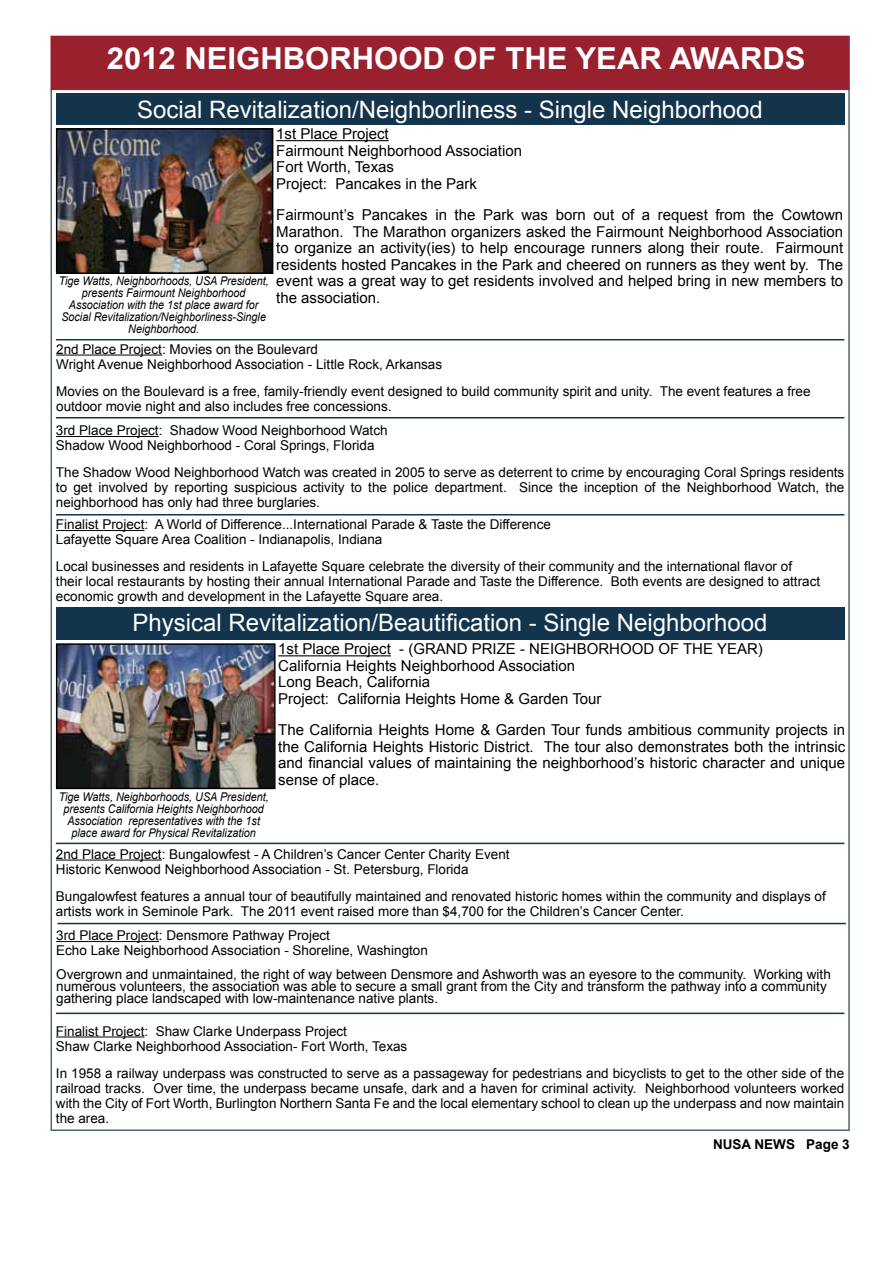
<style>
.page{position:relative;width:893px;height:1263px;background:#fff}
.page>*{position:absolute;margin:0;border:0;box-sizing:border-box;transform-origin:0 0}
.t1{font:700 30.3px "Arial";color:#fff}
.t2{font:24px "Arial";color:#fff}
.t3{font:15px/16.5px "Arial";color:#000}
.t4{font:13.5px/15px "Arial";color:#000}
.t5{font:700 13.5px "Arial";color:#000}
.t6{font:italic 12px/12px "Arial";color:#000;text-align:center;scale:.9 1}
</style>
<div class="page">
<div style="left:51px;top:89px;width:799px;height:1042px;background:#fff;border:2px solid #12354d"></div>
<div style="left:51px;top:36px;width:799px;height:54px;background:#99202d;border:2px solid #99202d"></div>
<div style="left:56px;top:93px;width:788px;height:32px;background:#14344c"></div>
<img style="left:59px;top:131px;width:211px;height:140px">
<div style="left:56px;top:128px;width:217px;height:146px;border:2px solid #000"></div>
<hr style="left:276px;top:140px;width:113px;height:1px;background:#000">
<hr style="left:56px;top:355px;width:106px;height:1px;background:#000">
<hr style="left:56px;top:339px;width:788px;height:1px;background:#12354d">
<hr style="left:56px;top:417px;width:788px;height:1px;background:#12354d">
<hr style="left:56px;top:436px;width:103px;height:1px;background:#000">
<hr style="left:56px;top:514px;width:788px;height:1px;background:#12354d">
<hr style="left:56px;top:530px;width:88px;height:1px;background:#000">
<div style="left:56px;top:607px;width:788px;height:33px;background:#12354d"></div>
<img style="left:59px;top:646px;width:214px;height:140px">
<div style="left:56px;top:643px;width:220px;height:146px;border:2px solid #000"></div>
<hr style="left:278px;top:655px;width:113px;height:1px;background:#000">
<hr style="left:56px;top:843px;width:788px;height:1px;background:#12354d">
<hr style="left:56px;top:859px;width:106px;height:1px;background:#000">
<hr style="left:57px;top:923px;width:789px;height:1px;background:#12354d">
<hr style="left:56px;top:1036px;width:88px;height:1px;background:#000">
<hr style="left:56px;top:1012px;width:788px;height:2px;background:#12354d">
<hr style="left:56px;top:941px;width:103px;height:1px;background:#000">
<h1 class="t1" style="left:107px;top:38px;width:700px">2012 NEIGHBORHOOD OF THE YEAR AWARDS</h1>
<h2 class="t2" style="left:137px;top:94px;width:627px">Social Revitalization/Neighborliness - Single Neighborhood</h2>
<p class="t6" style="left:59px;top:275px;width:235px">Tige Watts, Neighborhoods, USA President, presents Fairmount Neighborhood Association with the 1st place award for Social Revitalization/Neighborliness-Single Neighborhood.</p>
<p class="t3" style="left:276px;top:126px;width:247px">1st Place Project<br>Fairmount Neighborhood Association<br>Fort Worth, Texas<br>Project: Pancakes in the Park</p>
<p class="t3" style="left:276px;top:207px;width:568px;text-align:justify">Fairmount’s Pancakes in the Park was born out of a request from the Cowtown Marathon. The Marathon organizers asked the Fairmount Neighborhood Association to organize an activity(ies) to help encourage runners along their route. Fairmount residents hosted Pancakes in the Park and cheered on runners as they went by. The event was a great way to get residents involved and helped bring in new members to the association.</p>
<p class="t4" style="left:56px;top:341px;width:387px">2nd Place Project: Movies on the Boulevard<br>Wright Avenue Neighborhood Association - Little Rock, Arkansas</p>
<p class="t4" style="left:56px;top:383px;width:756px">Movies on the Boulevard is a free, family-friendly event designed to build community spirit and unity. The event features a free outdoor movie night and also includes free concessions.</p>
<p class="t4" style="left:56px;top:423px;width:333px">3rd Place Project: Shadow Wood Neighborhood Watch<br>Shadow Wood Neighborhood - Coral Springs, Florida</p>
<p class="t4" style="left:56px;top:465px;width:790px;text-align:justify">The Shadow Wood Neighborhood Watch was created in 2005 to serve as deterrent to crime by encouraging Coral Springs residents to get involved by reporting suspicious activity to the police department. Since the inception of the Neighborhood Watch, the neighborhood has only had three burglaries.</p>
<p class="t4" style="left:56px;top:517px;width:497px">Finalist Project: A World of Difference...International Parade &amp; Taste the Difference<br>Lafayette Square Area Coalition - Indianapolis, Indiana</p>
<p class="t4" style="left:56px;top:559px;width:766px">Local businesses and residents in Lafayette Square celebrate the diversity of their community and the international flavor of their local restaurants by hosting their annual International Parade and Taste the Difference. Both events are designed to attract economic growth and development in the Lafayette Square area.</p>
<h2 class="t2" style="left:133px;top:607px;width:636px">Physical Revitalization/Beautification - Single Neighborhood</h2>
<p class="t6" style="left:59px;top:791px;width:235px">Tige Watts, Neighborhoods, USA President, presents California Heights Neighborhood Association representatives with the 1st place award for Physical Revitalization</p>
<p class="t3" style="left:278px;top:641px;width:486px">1st Place Project - (GRAND PRIZE - NEIGHBORHOOD OF THE YEAR)<br>California Heights Neighborhood Association<br>Long Beach, California<br>Project: California Heights Home &amp; Garden Tour</p>
<p class="t3" style="left:278px;top:722px;width:568px;text-align:justify">The California Heights Home &amp; Garden Tour funds ambitious community projects in the California Heights Historic District. The tour also demonstrates both the intrinsic and financial values of maintaining the neighborhood’s historic character and unique sense of place.</p>
<p class="t4" style="left:56px;top:846px;width:455px">2nd Place Project: Bungalowfest - A Children’s Cancer Center Charity Event<br>Historic Kenwood Neighborhood Association - St. Petersburg, Florida</p>
<p class="t4" style="left:56px;top:888px;width:771px">Bungalowfest features a annual tour of beautifully maintained and renovated historic homes within the community and displays of artists work in Seminole Park. The 2011 event raised more than $4,700 for the Children’s Cancer Center.</p>
<p class="t4" style="left:56px;top:928px;width:373px">3rd Place Project: Densmore Pathway Project<br>Echo Lake Neighborhood Association - Shoreline, Washington</p>
<p class="t4" style="left:56px;top:968px;width:776px;line-height:12px">Overgrown and unmaintained, the right of way between Densmore and Ashworth was an eyesore to the community. Working with numerous volunteers, the association was able to secure a small grant from the City and transform the pathway into a community gathering place landscaped with low-maintenance native plants.</p>
<p class="t4" style="left:56px;top:1023px;width:353px">Finalist Project: Shaw Clarke Underpass Project<br>Shaw Clarke Neighborhood Association- Fort Worth, Texas</p>
<p class="t4" style="left:56px;top:1065px;width:790px;text-align:justify">In 1958 a railway underpass was constructed to serve as a passageway for pedestrians and bicyclists to get to the other side of the railroad tracks. Over time, the underpass became unsafe, dark and a haven for criminal activity. Neighborhood volunteers worked with the City of Fort Worth, Burlington Northern Santa Fe and the local elementary school to clean up the underpass and now maintain the area.</p>
<p class="t5" style="left:713px;top:1135px;width:138px">NUSA NEWS Page 3</p>
</div>
